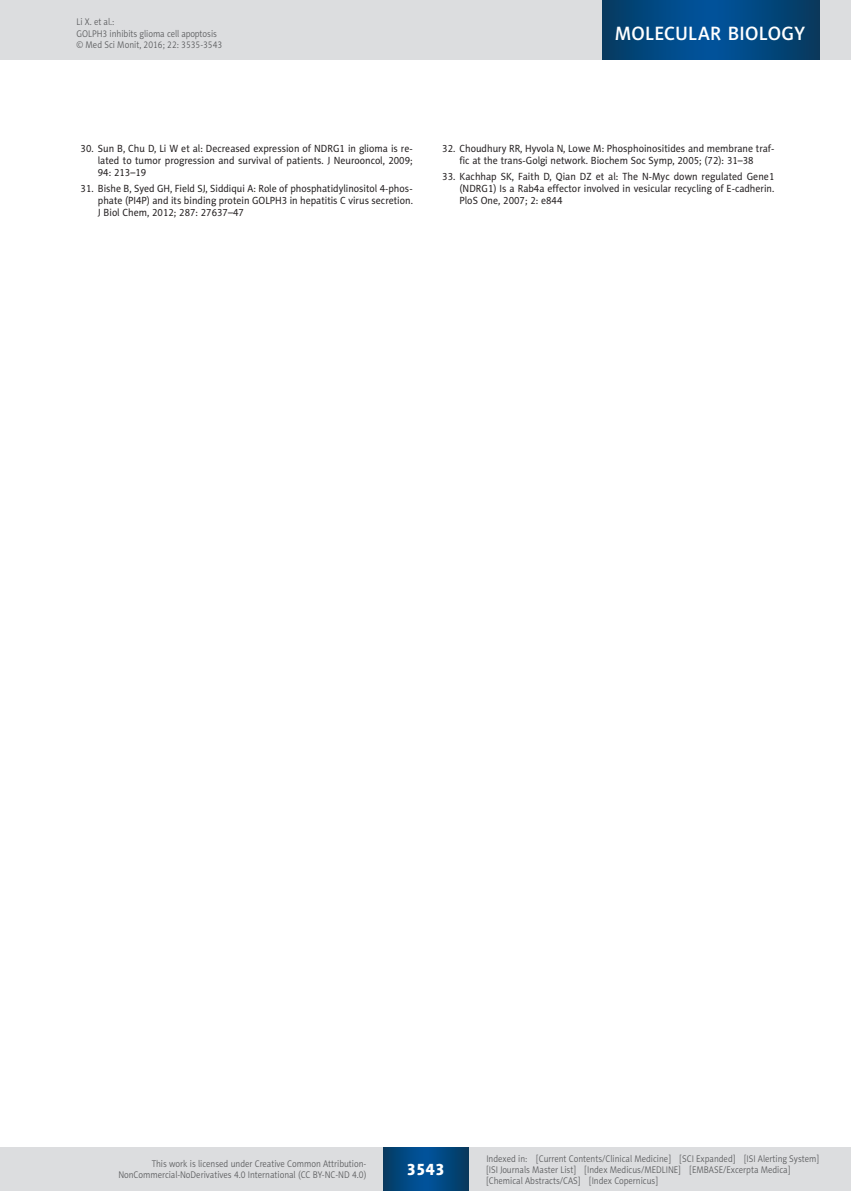
<style>
.page{position:relative;width:851px;height:1191px;background:#fff}
.page>*{position:absolute;margin:0;border:0;box-sizing:border-box;transform-origin:0 0}
.t1{font:19.5px "Naomi Sans EFN Medium";letter-spacing:.015em;color:#fff}
.t2{font:16.5px "Naomi Sans EFN Heavy";color:#fff}
.MSM_Referencje_punkt{font:10.5px/12px "Naomi Sans EFN";color:#231f20;text-align:justify;scale:.95 1}
.t3{font:9.75px/11.2px "Naomi Sans EFN Light";color:#57585a;scale:.9 1}
</style>
<div class="page">
<div style="left:0;top:1148px;width:850px;height:43px;background:#dcdddf"></div>
<svg style="left:383px;top:1147px;width:85px;height:43px;background:#02477e"></svg>
<div style="left:0;top:0;width:850px;height:60px;background:#dcdddf"></div>
<svg style="left:602px;top:0;width:217px;height:60px;background:#02477e"></svg>
<p class="t3" style="left:77px;top:16px;width:163px">Li X. et al.:<br>GOLPH3 inhibits glioma cell apoptosis © Med Sci Monit, 2016; 22: 3535-3543</p>
<h1 class="t1" style="left:614px;top:22px;width:192px">MOLECULAR BIOLOGY</h1>
<p class="MSM_Referencje_punkt" style="left:98px;top:142px;width:333px;text-indent:-17px">30. Sun B, Chu D, Li W et al: Decreased expression of NDRG1 in glioma is re&shy;lated to tumor progression and survival of patients. J Neurooncol, 2009; 94: 213–19</p>
<p class="MSM_Referencje_punkt" style="left:98px;top:183px;width:333px;text-indent:-17px">31. Bishe B, Syed GH, Field SJ, Siddiqui A: Role of phosphatidylinositol 4-phos&shy;phate (PI4P) and its binding protein GOLPH3 in hepatitis C virus secretion.<br>J Biol Chem, 2012; 287: 27637–47</p>
<p class="MSM_Referencje_punkt" style="left:442px;top:142px;width:351px;text-align:center">32. Choudhury RR, Hyvola N, Lowe M: Phosphoinositides and membrane traf&shy;fic at the trans-Golgi network. Biochem Soc Symp, 2005; (72): 31–38</p>
<p class="MSM_Referencje_punkt" style="left:459px;top:171px;width:333px;text-indent:-17px">33. Kachhap SK, Faith D, Qian DZ et al: The N-Myc down regulated Gene1 (NDRG1) Is a Rab4a effector involved in vesicular recycling of E-cadherin.<br>PloS One, 2007; 2: e844</p>
<p class="t3" style="left:118px;top:1158px;width:277px;text-align:right">This work is licensed under Creative Common Attribution-<br>NonCommercial-NoDerivatives 4.0 International (CC BY-NC-ND 4.0)</p>
<h2 class="t2" style="left:406px;top:1159px;width:40px">3543</h2>
<p class="t3" style="left:486px;top:1152px;width:371px">Indexed in: [Current Contents/Clinical Medicine] [SCI Expanded] [ISI Alerting System] [ISI Journals Master List] [Index Medicus/MEDLINE] [EMBASE/Excerpta Medica] [Chemical Abstracts/CAS] [Index Copernicus]</p>
</div>
